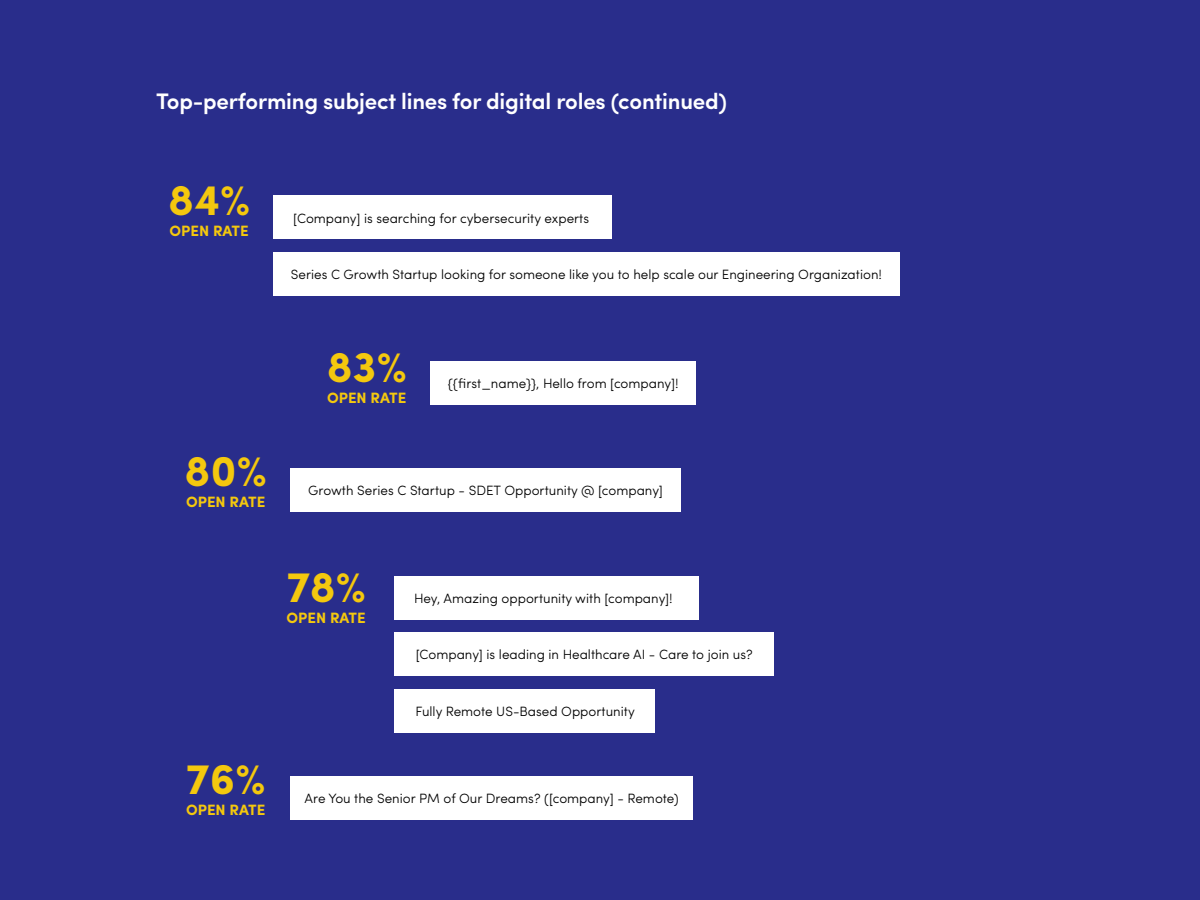
<style>
.page{position:relative;width:1200px;height:900px;background:#292d8b}
.page>*{position:absolute;margin:0;border:0;box-sizing:border-box;transform-origin:0 0}
.Body_copy{font:700 43.5px "Sofia Pro";color:#f4c80e}
.Semibold_subhead{font:600 22.5px "Sofia Pro";letter-spacing:-.01em;color:#fff}
.Body_copy-2{font:700 15px "Sofia Pro";color:#f4c80e}
.Body_copy-3{font:300 13.5px "Sofia Pro";color:#000}
</style>
<div class="page">
<div style="left:274px;top:196px;width:338px;height:43px;background:#fff"></div>
<div style="left:430px;top:361px;width:266px;height:44px;background:#fff"></div>
<div style="left:394px;top:689px;width:262px;height:44px;background:#fff"></div>
<div style="left:290px;top:468px;width:391px;height:44px;background:#fff"></div>
<div style="left:394px;top:576px;width:305px;height:44px;background:#fff"></div>
<div style="left:394px;top:633px;width:380px;height:43px;background:#fff"></div>
<div style="left:273px;top:252px;width:627px;height:44px;background:#fff"></div>
<div style="left:290px;top:776px;width:403px;height:44px;background:#fff"></div>
<p class="Semibold_subhead" style="left:156px;top:84px;width:573px">Top-performing subject lines for digital roles (continued)</p>
<p class="Body_copy" style="left:168px;top:167px;width:84px">84%</p>
<p class="Body_copy-2" style="left:170px;top:219px;width:81px">OPEN RATE</p>
<p class="Body_copy-3" style="left:293px;top:208px;width:297px">[Company] is searching for cybersecurity experts</p>
<p class="Body_copy-3" style="left:291px;top:264px;width:593px">Series C Growth Startup looking for someone like you to help scale our Engineering Organization!</p>
<p class="Body_copy" style="left:185px;top:438px;width:84px">80%</p>
<p class="Body_copy-2" style="left:186px;top:491px;width:81px">OPEN RATE</p>
<p class="Body_copy" style="left:327px;top:333px;width:82px">83%</p>
<p class="Body_copy-2" style="left:327px;top:386px;width:81px">OPEN RATE</p>
<p class="Body_copy-3" style="left:448px;top:373px;width:232px">{{first_name}}, Hello from [company]!</p>
<p class="Body_copy-3" style="left:308px;top:480px;width:356px">Growth Series C Startup - SDET Opportunity @ [company]</p>
<p class="Body_copy" style="left:186px;top:746px;width:81px">76%</p>
<p class="Body_copy-2" style="left:186px;top:799px;width:81px">OPEN RATE</p>
<p class="Body_copy" style="left:287px;top:554px;width:81px">78%</p>
<p class="Body_copy-2" style="left:287px;top:606px;width:81px">OPEN RATE</p>
<p class="Body_copy-3" style="left:414px;top:588px;width:260px">Hey, Amazing opportunity with [company]!</p>
<p class="Body_copy-3" style="left:416px;top:645px;width:339px">[Company] is leading in Healthcare AI - Care to join us?</p>
<p class="Body_copy-3" style="left:415px;top:701px;width:221px">Fully Remote US-Based Opportunity</p>
<p class="Body_copy-3" style="left:305px;top:788px;width:376px">Are You the Senior PM of Our Dreams? ([company] - Remote)</p>
</div>
